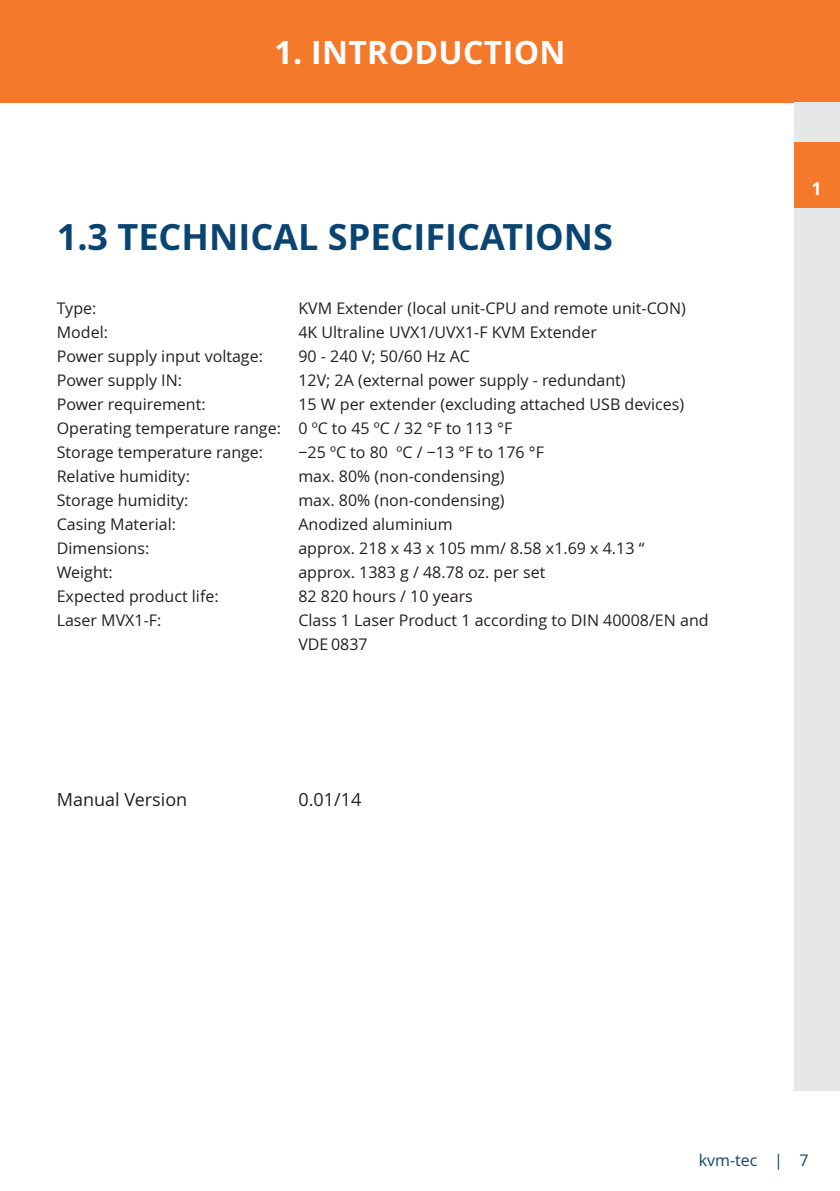
<style>
.page{position:relative;width:840px;height:1191px;background:#fff}
.page>*{position:absolute;margin:0;border:0;box-sizing:border-box;transform-origin:0 0}
.t1{font:700 36px "Open Sans";color:#0a4572}
.t2{font:700 32px "Open Sans";letter-spacing:.01em;color:#fff}
.t3{font:18px "Open Sans";color:#231f20}
.t4{font:700 18px "Open Sans";color:#fff}
.t5{font:16px/24px "Open Sans";color:#231f20}
.t6{font:16px "Open Sans";color:#0a4572}
</style>
<div class="page">
<div style="left:0;top:0;width:839px;height:102px;background:#f4792b"></div>
<div style="left:794px;top:102px;width:45px;height:988px;background:#e6e7e9"></div>
<div style="left:794px;top:142px;width:45px;height:65px;background:#f4792b"></div>
<h2 class="t2" style="left:274px;top:34px;width:292px">1. INTRODUCTION</h2>
<h1 class="t1" style="left:57px;top:217px;width:175px">1.3 TECHNICAL</h1>
<h1 class="t1" style="left:328px;top:217px;width:41px">SPECIFICATIONS</h1>
<p class="t5" style="left:57px;top:297px;width:41px">Type:</p>
<p class="t5" style="left:298px;top:297px;width:389px">KVM Extender (local unit-CPU and remote unit-CON)</p>
<p class="t5" style="left:57px;top:321px;width:53px">Model:</p>
<p class="t5" style="left:298px;top:321px;width:300px">4K Ultraline UVX1/UVX1-F KVM Extender</p>
<p class="t5" style="left:57px;top:345px;width:208px">Power supply input voltage:</p>
<p class="t5" style="left:298px;top:345px;width:173px">90 - 240 V; 50/60 Hz AC</p>
<p class="t5" style="left:57px;top:369px;width:127px">Power supply IN:</p>
<p class="t5" style="left:298px;top:369px;width:328px">12V; 2A (external power supply - redundant)</p>
<p class="t5" style="left:57px;top:393px;width:150px">Power requirement:</p>
<p class="t5" style="left:57px;top:393px;width:628px;text-indent:241px">15 W per extender (excluding attached USB devices)<br>Operating temperature range: 0 ºC to 45 ºC / 32 °F to 113 °F<br>Storage temperature range:</p>
<p class="t5" style="left:298px;top:441px;width:247px">−25 ºC to 80 ºC / −13 °F to 176 °F</p>
<p class="t5" style="left:57px;top:465px;width:135px">Relative humidity:</p>
<p class="t5" style="left:298px;top:465px;width:208px">max. 80% (non-condensing)</p>
<p class="t5" style="left:57px;top:489px;width:133px">Storage humidity:</p>
<p class="t5" style="left:298px;top:489px;width:208px">max. 80% (non-condensing)</p>
<p class="t5" style="left:57px;top:513px;width:121px">Casing Material:</p>
<p class="t5" style="left:298px;top:513px;width:156px">Anodized aluminium</p>
<p class="t5" style="left:57px;top:537px;width:94px">Dimensions:</p>
<p class="t5" style="left:298px;top:537px;width:347px">approx. 218 x 43 x 105 mm/ 8.58 x1.69 x 4.13 “</p>
<p class="t5" style="left:57px;top:561px;width:58px">Weight:</p>
<p class="t5" style="left:298px;top:561px;width:248px">approx. 1383 g / 48.78 oz. per set</p>
<p class="t5" style="left:57px;top:585px;width:163px">Expected product life:</p>
<p class="t5" style="left:298px;top:585px;width:176px">82 820 hours / 10 years</p>
<p class="t5" style="left:57px;top:609px;width:106px">Laser MVX1-F:</p>
<p class="t5" style="left:298px;top:609px;width:411px">Class 1 Laser Product 1 according to DIN 40008/EN and<br>VDE 0837</p>
<p class="t3" style="left:57px;top:789px;width:132px">Manual Version</p>
<p class="t3" style="left:298px;top:789px;width:64px">0.01/14</p>
<p class="t4" style="left:811px;top:178px;width:12px">1</p>
<p class="t6" style="left:698px;top:1151px;width:111px">kvm-tec | 7</p>
</div>
